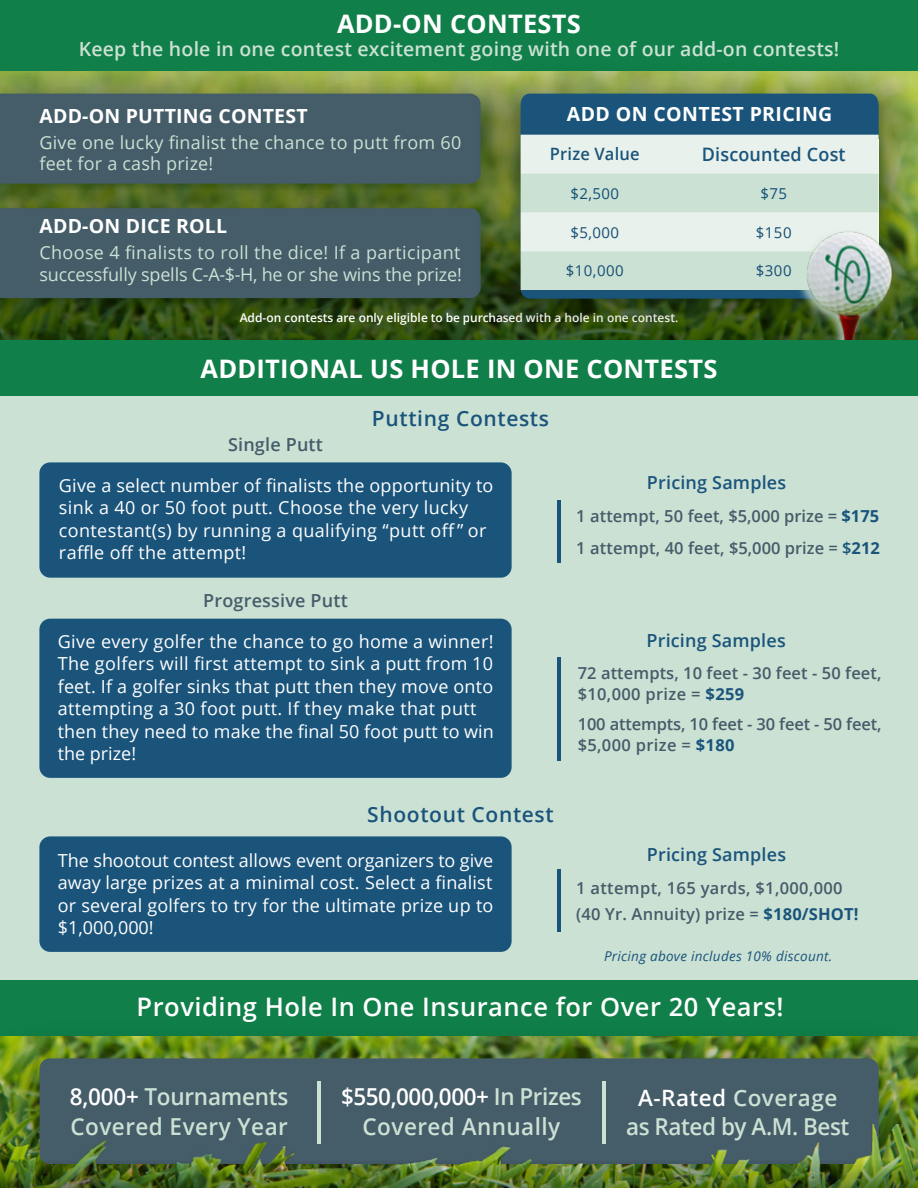
<style>
.page{position:relative;width:918px;height:1188px;background:#fff}
.page>*{position:absolute;margin:0;border:0;box-sizing:border-box;transform-origin:0 0}
.t1{font:700 25.5px "Open Sans";letter-spacing:.01em;color:#fff}
.t2{font:600 25.5px "Open Sans";letter-spacing:.02em;color:#fff}
.t3{font:600 23.4px/30px "Open Sans";letter-spacing:.02em;color:#cbe1d4;text-align:center;scale:.96 1}
.t4{font:600 23.4px "Open Sans";letter-spacing:-.01em;color:#cbe1d4;scale:.96 1}
.t5{font:600 22.5px "Open Sans";letter-spacing:.02em;color:#cbe1d4}
.t6{font:600 21px "Open Sans";letter-spacing:.03em;color:#1a547b}
.t7{font:600 19.5px "Open Sans";letter-spacing:.01em;color:#cbe1d4}
.t8{font:700 19.5px "Open Sans";letter-spacing:.01em;color:#fff}
.t9{font:600 18.6px "Open Sans";letter-spacing:.01em;color:#1a547b}
.t10{font:18px/22.5px "Open Sans";letter-spacing:.02em;color:#fff}
.t11{font:18px/21.6px "Open Sans";letter-spacing:.015em;color:#cbe1d4}
.t12{font:600 18px "Open Sans";letter-spacing:.01em;color:#1a547b}
.t13{font:600 18px "Open Sans";letter-spacing:.01em;color:#455d69}
.t14{font:600 18px "Open Sans";letter-spacing:.01em;color:#455c69}
.t15{font:600 16.95px "Open Sans";letter-spacing:.01em;color:#1a547b}
.t16{font:600 16.5px/21px "Open Sans";letter-spacing:.005em;color:#455c69}
.t17{font:15px "Open Sans";letter-spacing:.03em;color:#164e74}
.t18{font:15px "Open Sans";color:#104f75}
.t19{font:italic 13.5px "Open Sans";letter-spacing:.02em;color:#1a547b}
.t20{font:600 12px "Open Sans";color:#fff}
.s1{font-weight:700;color:#1a547b}
.s2{color:#1a547b}
.s3{color:#fff}
</style>
<div class="page">
<div style="left:0;top:358px;width:918px;height:644px;background:#cbe1d4"></div>
<div style="left:0;top:162px;width:541px;height:189px;background:#000;opacity:.4"></div>
<svg style="left:0;top:298px;width:470px;height:15px;background:#2a430f"></svg>
<div style="left:0;top:50px;width:541px;height:183px;background:#000;opacity:.4"></div>
<svg style="left:0;top:88px;width:470px;height:108px;background:#5e742d"></svg>
<div style="left:39px;top:462px;width:473px;height:116px;background:#1a547b;border-radius:11px"></div>
<div style="left:0;top:0;width:918px;height:71px;background:#107f49"></div>
<div style="left:0;top:94px;width:470px;height:90px;background:#455c69"></div>
<div style="left:39px;top:619px;width:473px;height:159px;background:#1a547b;border-radius:11px"></div>
<div style="left:39px;top:836px;width:473px;height:116px;background:#1a547b;border-radius:11px"></div>
<div style="left:0;top:980px;width:918px;height:56px;background:#107f49"></div>
<div style="left:0;top:1015px;width:918px;height:173px;background:#000;opacity:.4"></div>
<img style="left:18px;top:1053px;width:879px;height:121px;border-radius:10px">
<div style="left:40px;top:1058px;width:838px;height:106px;background:#455c69;border-radius:10px"></div>
<img style="left:0;top:1124px;width:918px;height:29px">
<div style="left:0;top:208px;width:470px;height:90px;background:#455c69"></div>
<hr style="left:317px;top:1081px;width:4px;height:62px;background:#cbe1d4">
<hr style="left:602px;top:1081px;width:4px;height:62px;background:#cbe1d4">
<hr style="left:557px;top:501px;width:4px;height:62px;background:#1a547b">
<hr style="left:557px;top:657px;width:4px;height:104px;background:#1a547b">
<hr style="left:557px;top:870px;width:4px;height:62px;background:#1a547b">
<img style="left:0;top:1153px;width:918px;height:35px">
<div style="left:470px;top:58px;width:448px;height:292px;background:#000;opacity:.4"></div>
<svg style="left:508px;top:96px;width:387px;height:216px;background:#475c22"></svg>
<svg style="left:521px;top:94px;width:358px;height:205px;background:#a9c3c6"></svg>
<img style="left:796px;top:224px;width:106px;height:116px">
<div style="left:0;top:340px;width:918px;height:56px;background:#107f49"></div>
<h1 class="t1" style="left:337px;top:6px;width:245px">ADD-ON CONTESTS</h1>
<p class="t7" style="left:79px;top:36px;width:762px">Keep the hole in one contest excitement going with one of our add-on contests!</p>
<p class="t8" style="left:39px;top:102px;width:270px">ADD-ON PUTTING CONTEST</p>
<p class="t11" style="left:39px;top:131px;width:423px">Give one lucky finalist the chance to putt from 60 feet for a cash prize!</p>
<p class="t8" style="left:39px;top:212px;width:189px">ADD-ON DICE ROLL</p>
<p class="t11" style="left:39px;top:242px;width:424px">Choose 4 finalists to roll the dice! If a participant successfully spells C-A-$-H, he or she wins the prize!</p>
<p class="t8" style="left:567px;top:100px;width:267px">ADD ON CONTEST PRICING</p>
<p class="t15" style="left:550px;top:143px;width:91px">Prize Value</p>
<p class="t9" style="left:702px;top:141px;width:145px">Discounted Cost</p>
<p class="t18" style="left:570px;top:183px;width:50px">$2,500</p>
<p class="t18" style="left:760px;top:183px;width:28px">$75</p>
<p class="t17" style="left:570px;top:222px;width:50px">$5,000</p>
<p class="t17" style="left:756px;top:222px;width:37px">$150</p>
<p class="t17" style="left:566px;top:261px;width:59px">$10,000</p>
<p class="t17" style="left:756px;top:261px;width:37px">$300</p>
<p class="t20" style="left:240px;top:309px;width:440px">Add-on contests are only eligible to be purchased with a hole in one contest.</p>
<h1 class="t1" style="left:200px;top:351px;width:519px">ADDITIONAL US HOLE IN ONE CONTESTS</h1>
<p class="t14" style="left:228px;top:432px;width:96px">Single Putt</p>
<p class="t6" style="left:372px;top:404px;width:179px">Putting Contests</p>
<p class="t10" style="left:59px;top:474px;width:436px">Give a select number of finalists the opportunity to sink a 40 or 50 foot putt. Choose the very lucky contestant(s) by running a qualifying “putt off ” or raffle off the attempt!</p>
<p class="t12" style="left:647px;top:471px;width:141px">Pricing Samples</p>
<p class="t16" style="left:576px;top:500px;width:305px;line-height:32.1px">1 attempt, 50 feet, $5,000 prize = <span class="s1">$175<br></span>1 attempt, 40 feet, $5,000 prize = <span class="s2">$</span><span class="s1">212</span></p>
<p class="t13" style="left:203px;top:588px;width:146px">Progressive Putt</p>
<p class="t10" style="left:58px;top:630px;width:438px">Give every golfer the chance to go home a winner!<br>The golfers will first attempt to sink a putt from 10 feet. If a golfer sinks that putt then they move onto attempting a 30 foot putt. If they make that putt then they need to make the final 50 foot putt to win the prize!</p>
<p class="t6" style="left:367px;top:800px;width:188px">Shootout Contest</p>
<p class="t10" style="left:58px;top:848px;width:437px;text-align:justify">The shootout contest allows event organizers to give away large prizes at a minimal cost. Select a finalist or several golfers to try for the ultimate prize up to $1,000,000!</p>
<p class="t12" style="left:646px;top:629px;width:141px">Pricing Samples</p>
<p class="t16" style="left:578px;top:662px;width:305px">72 attempts, 10 feet - 30 feet - 50 feet, $10,000 prize = <span class="s1">$259</span></p>
<p class="t16" style="left:578px;top:713px;width:305px">100 attempts, 10 feet - 30 feet - 50 feet, $5,000 prize = <span class="s1">$180</span></p>
<p class="t12" style="left:647px;top:842px;width:141px">Pricing Samples</p>
<p class="t16" style="left:576px;top:874px;width:284px;line-height:26.1px">1 attempt, 165 yards, $1,000,000 (40 Yr. Annuity) prize = <span class="s1">$180/SHOT!</span></p>
<p class="t19" style="left:604px;top:947px;width:230px">Pricing above includes 10% discount.</p>
<h1 class="t2" style="left:137px;top:989px;width:649px">Providing Hole In One Insurance for Over 20 Years!</h1>
<p class="t3" style="left:341px;top:1081px;width:252px"><span class="s3">$550,000,000+</span> In Prizes<br>Covered Annually</p>
<p class="t3" style="left:70px;top:1081px;width:229px;text-align:left"><span class="s3">8,000+</span> Tournaments<br>Covered Every Year</p>
<p class="t5" style="left:638px;top:1083px;width:201px"><span class="s3">A-Rated</span> Coverage</p>
<p class="t4" style="left:626px;top:1110px;width:234px">as Rated by A.M. Best</p>
</div>
